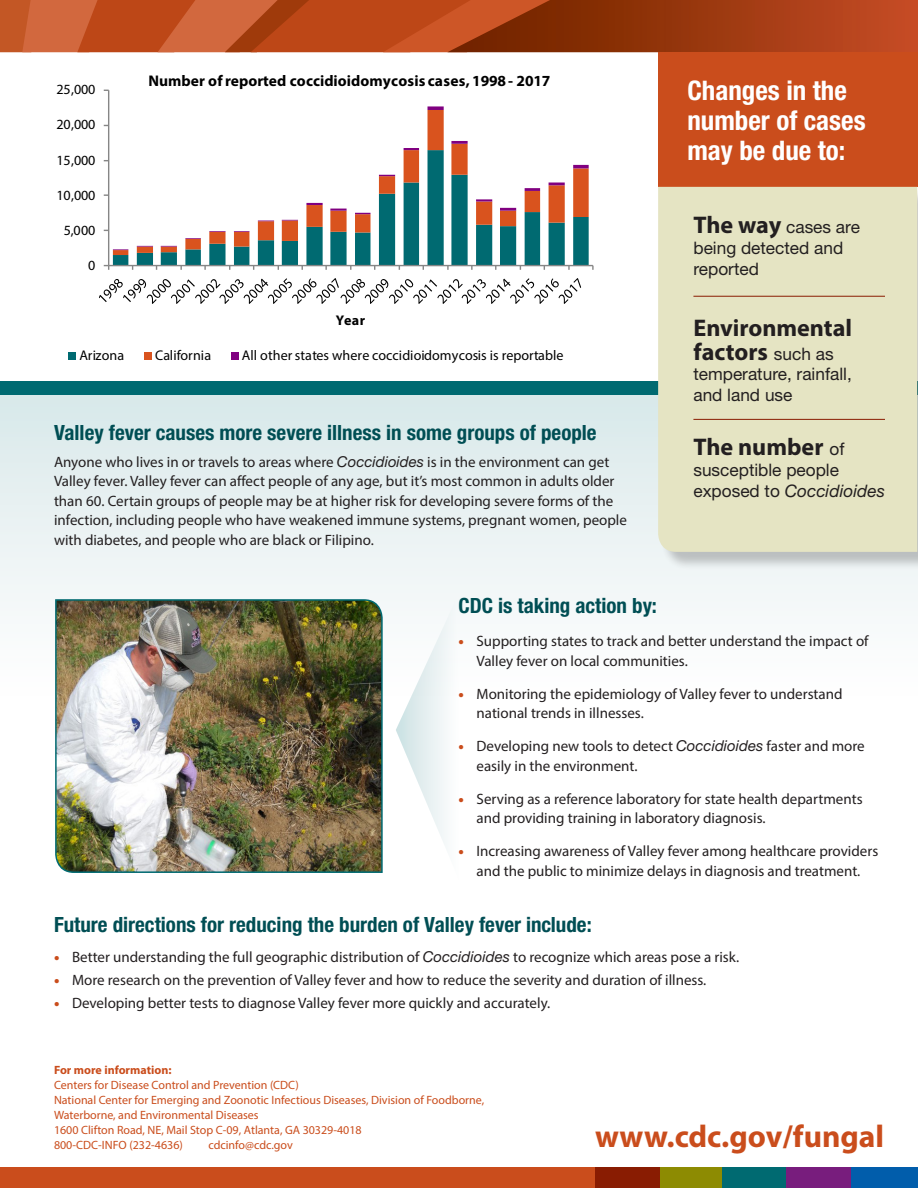
<style>
.page{position:relative;width:918px;height:1188px;background:#fff}
.page>*{position:absolute;margin:0;border:0;box-sizing:border-box;transform-origin:0 0}
.L_copy{font:700 31.5px "Myriad Pro";color:#ca4d1c}
.t1{font:700 condensed 27px/30px "Helvetica Neue LT Std";color:#fff}
.t2{font:700 24.15px/24.2px "Myriad Pro";color:#231f20}
.t3{font:700 condensed 21px "Helvetica Neue LT Std";color:#004e54}
.t4{font:17.25px/20.7px "Helvetica Neue LT Std";color:#231f20}
.t5{font:700 15.45px "Myriad Pro";letter-spacing:.005em;color:#000}
.B{font:15px/19.5px "Myriad Pro";color:#231f20}
.t6{font:14.1px "Myriad Pro";color:#000}
.t7{font:700 14.1px "Myriad Pro";color:#000}
.L_copy-2{font:12px/15px "Myriad Pro";color:#ca4d1c}
.L_copy-3{font:700 12px "Myriad Pro";color:#ca4d1c}
.s1{font-family:"Helvetica Neue LT Std";font-style:italic}
.s2{font-family:"Myriad Pro";font-weight:700;font-size:24.15px}
.s3{font-family:"Helvetica Neue LT Std";font-weight:400;font-size:17.25px}
.s4{font-style:italic}
.s5{font-weight:900;color:#ca4d1c}
</style>
<div class="page">
<div style="left:0;top:1167px;width:597px;height:21px;background:#ca4d1c"></div>
<div style="left:658px;top:1167px;width:65px;height:21px;background:#8d8b02"></div>
<div style="left:722px;top:1167px;width:65px;height:21px;background:#006a71"></div>
<div style="left:787px;top:1167px;width:64px;height:21px;background:#781d7d"></div>
<div style="left:851px;top:1167px;width:67px;height:21px;background:#015dab"></div>
<div style="left:595px;top:1167px;width:64px;height:21px;background:#891c02"></div>
<svg style="left:0;top:0;width:918px;height:52px;background:#b1461a"></svg>
<svg style="left:113px;top:255px;width:476px;height:10px;fill:#006a71"></svg>
<svg style="left:113px;top:110px;width:476px;height:145px"></svg>
<svg style="left:113px;top:249px;width:15px;height:1px"></svg>
<svg style="left:137px;top:246px;width:16px;height:1px"></svg>
<svg style="left:161px;top:246px;width:16px;height:1px"></svg>
<svg style="left:185px;top:238px;width:16px;height:1px"></svg>
<svg style="left:209px;top:231px;width:17px;height:1px"></svg>
<svg style="left:234px;top:231px;width:15px;height:1px"></svg>
<svg style="left:258px;top:221px;width:16px;height:1px"></svg>
<svg style="left:282px;top:220px;width:16px;height:1px"></svg>
<svg style="left:306px;top:203px;width:17px;height:2px"></svg>
<svg style="left:330px;top:209px;width:17px;height:2px"></svg>
<svg style="left:355px;top:213px;width:16px;height:1px"></svg>
<svg style="left:379px;top:175px;width:16px;height:1px"></svg>
<svg style="left:404px;top:148px;width:15px;height:2px"></svg>
<svg style="left:428px;top:106px;width:16px;height:4px"></svg>
<hr style="left:451px;top:141px;width:17px;height:3px;background:#800080">
<hr style="left:476px;top:199px;width:16px;height:3px;background:#800080">
<hr style="left:500px;top:208px;width:16px;height:3px;background:#800080">
<hr style="left:525px;top:188px;width:15px;height:3px;background:#800080">
<svg style="left:549px;top:183px;width:16px;height:2px"></svg>
<hr style="left:573px;top:165px;width:16px;height:3px;background:#800080">
<hr style="left:108px;top:90px;width:1px;height:176px;background:#868686">
<hr style="left:109px;top:265px;width:484px;height:1px;background:#868686">
<svg style="left:104px;top:265px;width:5px;height:5px"></svg>
<svg style="left:99px;top:278px;width:483px;height:26px"></svg>
<div style="left:69px;top:352px;width:7px;height:8px;background:#006a71"></div>
<div style="left:145px;top:352px;width:7px;height:8px;background:#d9531e"></div>
<div style="left:231px;top:352px;width:8px;height:8px;background:#800080"></div>
<div style="left:0;top:388px;width:918px;height:311px;background:linear-gradient(to bottom,#d8e8e9,#fff)"></div>
<div style="left:0;top:382px;width:917px;height:13px;background:#006a71"></div>
<div style="left:658px;top:52px;width:260px;height:135px;background:#ca4d1c"></div>
<div style="left:660px;top:189px;width:258px;height:382px;background:#231f20;opacity:.25"></div>
<div style="left:658px;top:187px;width:259px;height:365px;background:#e5e4c3"></div>
<img style="left:54px;top:598px;width:329px;height:275px">
<hr style="left:693px;top:296px;width:192px;height:1px;background:#891c02">
<hr style="left:693px;top:419px;width:192px;height:1px;background:#891c02">
<svg style="left:396px;top:595px;width:63px;height:249px"></svg>
<p class="t6" style="left:56px;top:81px;width:40px">25,000</p>
<p class="t6" style="left:56px;top:116px;width:40px">20,000</p>
<p class="t6" style="left:56px;top:151px;width:40px">15,000</p>
<p class="t6" style="left:56px;top:186px;width:40px">10,000</p>
<p class="t6" style="left:64px;top:221px;width:33px">5,000</p>
<p class="t6" style="left:88px;top:256px;width:9px">0</p>
<p class="t5" style="left:148px;top:71px;width:404px">Number of reported coccidioidomycosis cases, 1998 - 2017</p>
<p class="t7" style="left:336px;top:311px;width:31px">Year</p>
<p class="t6" style="left:79px;top:347px;width:46px">Arizona</p>
<p class="t6" style="left:155px;top:347px;width:58px">California</p>
<p class="t6" style="left:242px;top:347px;width:323px">All other states where coccidioidomycosis is reportable</p>
<h3 class="t3" style="left:54px;top:420px;width:544px">Valley fever causes more severe illness in some groups of people</h3>
<p class="B" style="left:54px;top:452px;width:575px">Anyone who lives in or travels to areas where <span class="s1">Coccidioides</span> is in the environment can get Valley fever. Valley fever can affect people of any age, but it’s most common in adults older than 60. Certain groups of people may be at higher risk for developing severe forms of the infection, including people who have weakened immune systems, pregnant women, people with diabetes, and people who are black or Filipino.</p>
<h3 class="t1" style="left:687px;top:75px;width:180px">Changes in the number of cases may be due to:</h3>
<p class="t4" style="left:693px;top:217px;width:168px"><span class="s2">The way</span> cases are being detected and reported</p>
<p class="t2" style="left:693px;top:315px;width:160px">Environmental factors <span class="s3">such as</span></p>
<p class="t4" style="left:693px;top:364px;width:160px">temperature, rainfall, and land use</p>
<p class="t2" style="left:693px;top:434px;width:153px">The number <span class="s3">of</span></p>
<p class="t4" style="left:693px;top:459px;width:193px">susceptible people exposed to <span class="s4">Coccidioides</span></p>
<h3 class="t3" style="left:459px;top:593px;width:200px">CDC is taking action by:</h3>
<p class="B" style="left:477px;top:631px;width:394px;text-indent:-18px"><span class="s5">•</span> Supporting states to track and better understand the impact of<br>Valley fever on local communities.</p>
<p class="B" style="left:477px;top:684px;width:368px;text-indent:-18px"><span class="s5">•</span> Monitoring the epidemiology of Valley fever to understand national trends in illnesses.</p>
<p class="B" style="left:477px;top:736px;width:390px;text-indent:-18px"><span class="s5">•</span> Developing new tools to detect <span class="s1">Coccidioides</span> faster and more easily in the environment.</p>
<p class="B" style="left:477px;top:789px;width:388px;text-indent:-18px"><span class="s5">•</span> Serving as a reference laboratory for state health departments and providing training in laboratory diagnosis.</p>
<p class="B" style="left:459px;top:841px;width:421px;text-align:center"><span class="s5">•</span> Increasing awareness of Valley fever among healthcare providers and the public to minimize delays in diagnosis and treatment.</p>
<h3 class="t3" style="left:54px;top:912px;width:539px">Future directions for reducing the burden of Valley fever include:</h3>
<p class="B" style="left:54px;top:947px;width:687px"><span class="s5">•</span> Better understanding the full geographic distribution of <span class="s1">Coccidioides</span> to recognize which areas pose a risk.</p>
<p class="B" style="left:54px;top:970px;width:654px"><span class="s5">•</span> More research on the prevention of Valley fever and how to reduce the severity and duration of illness.</p>
<p class="B" style="left:54px;top:993px;width:498px"><span class="s5">•</span> Developing better tests to diagnose Valley fever more quickly and accurately.</p>
<p class="L_copy-3" style="left:54px;top:1062px;width:119px">For more information:</p>
<p class="L_copy-2" style="left:54px;top:1077px;width:432px">Centers for Disease Control and Prevention (CDC)<br>National Center for Emerging and Zoonotic Infectious Diseases, Division of Foodborne,<br>Waterborne, and Environmental Diseases</p>
<p class="L_copy-2" style="left:54px;top:1122px;width:309px">1600 Clifton Road, NE, Mail Stop C-09, Atlanta, GA 30329-4018<br>800-CDC-INFO (232-4636)</p>
<p class="L_copy-2" style="left:208px;top:1137px;width:86px">cdcinfo@cdc.gov</p>
<p class="L_copy" style="left:595px;top:1116px;width:291px">www.cdc.gov/fungal</p>
</div>
